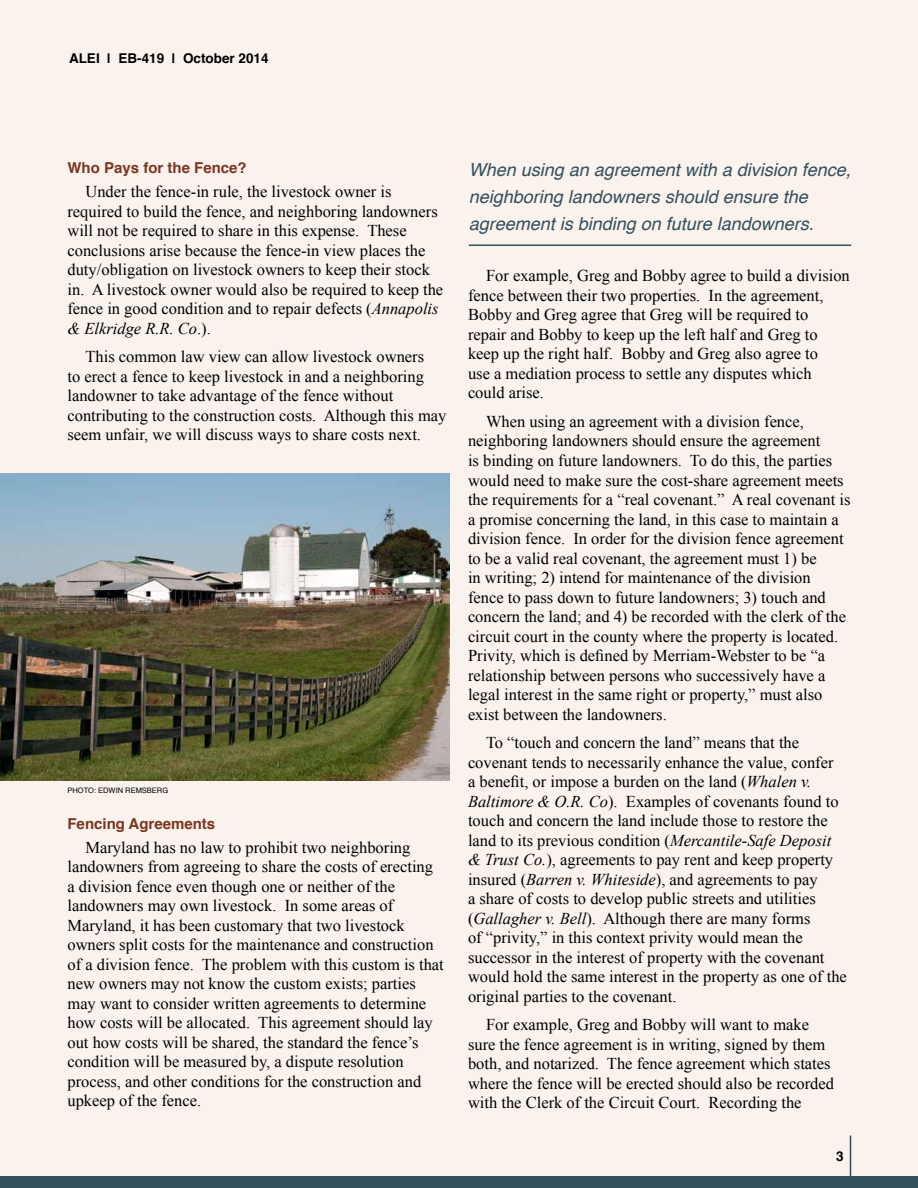
<style>
.page{position:relative;width:918px;height:1188px;background:#f9f2ed}
.page>*{position:absolute;margin:0;border:0;box-sizing:border-box;transform-origin:0 0}
.t1{font:italic 18px/27px "Helvetica";color:#344f5c}
.t2{font:16.5px/19.5px "Times New Roman";color:#000}
.t3{font:italic 16.5px "Times New Roman";color:#000}
.t4{font:700 15px "Helvetica";color:#7c3520}
.t5{font:700 13.5px "Helvetica";color:#000}
.t6{font:7.5px "Helvetica";color:#000}
.s1{font-style:italic}
.s2{font-style:normal}
</style>
<div class="page">
<div style="left:0;top:1176px;width:918px;height:12px;background:#344f5c"></div>
<hr style="left:850px;top:1136px;width:1px;height:40px;background:#344f5c">
<img style="left:0;top:473px;width:450px;height:308px">
<hr style="left:469px;top:244px;width:382px;height:2px;background:#344f5c">
<p class="t5" style="left:69px;top:47px;width:201px">ALEI | EB-419 | October 2014</p>
<h2 class="t4" style="left:67px;top:156px;width:181px">Who Pays for the Fence?</h2>
<p class="t2" style="left:67px;top:182px;width:377px;text-indent:18px">Under the fence-in rule, the livestock owner is required to build the fence, and neighboring landowners will not be required to share in this expense. These conclusions arise because the fence-in view places the duty/obligation on livestock owners to keep their stock in. A livestock owner would also be required to keep the fence in good condition and to repair defects (<span class="s1">Annapolis</span></p>
<p class="t3" style="left:67px;top:317px;width:145px">&amp; Elkridge R.R. Co<span class="s2">.).</span></p>
<p class="t2" style="left:67px;top:347px;width:381px;text-indent:18px">This common law view can allow livestock owners<br>to erect a fence to keep livestock in and a neighboring landowner to take advantage of the fence without contributing to the construction costs. Although this may seem unfair, we will discuss ways to share costs next.</p>
<p class="t6" style="left:68px;top:785px;width:102px">PHOTO: EDWIN REMSBERG</p>
<h2 class="t4" style="left:67px;top:811px;width:149px">Fencing Agreements</h2>
<p class="t2" style="left:67px;top:837px;width:378px;text-indent:18px">Maryland has no law to prohibit two neighboring landowners from agreeing to share the costs of erecting a division fence even though one or neither of the landowners may own livestock. In some areas of Maryland, it has been customary that two livestock owners split costs for the maintenance and construction of a division fence. The problem with this custom is that new owners may not know the custom exists; parties may want to consider written agreements to determine how costs will be allocated. This agreement should lay out how costs will be shared, the standard the fence’s condition will be measured by, a dispute resolution process, and other conditions for the construction and upkeep of the fence.</p>
<p class="t1" style="left:469px;top:156px;width:384px">When using an agreement with a division fence, neighboring landowners should ensure the agreement is binding on future landowners.</p>
<p class="t2" style="left:468px;top:266px;width:383px;text-indent:18px">For example, Greg and Bobby agree to build a division fence between their two properties. In the agreement, Bobby and Greg agree that Greg will be required to repair and Bobby to keep up the left half and Greg to keep up the right half. Bobby and Greg also agree to<br>use a mediation process to settle any disputes which could arise.</p>
<p class="t2" style="left:468px;top:411px;width:384px;text-indent:18px">When using an agreement with a division fence, neighboring landowners should ensure the agreement<br>is binding on future landowners. To do this, the parties would need to make sure the cost-share agreement meets the requirements for a “real covenant.” A real covenant is a promise concerning the land, in this case to maintain a division fence. In order for the division fence agreement to be a valid real covenant, the agreement must 1) be<br>in writing; 2) intend for maintenance of the division fence to pass down to future landowners; 3) touch and concern the land; and 4) be recorded with the clerk of the circuit court in the county where the property is located.<br>Privity, which is defined by Merriam-Webster to be “a relationship between persons who successively have a legal interest in the same right or property,” must also exist between the landowners.</p>
<p class="t2" style="left:468px;top:733px;width:367px;text-indent:18px">To “touch and concern the land” means that the covenant tends to necessarily enhance the value, confer a benefit, or impose a burden on the land (<span class="s1">Whalen v.</span></p>
<p class="t2" style="left:468px;top:791px;width:372px"><span class="s1">Baltimore &amp; O.R. Co</span>). Examples of covenants found to</p>
<p class="t2" style="left:468px;top:811px;width:365px">touch and concern the land include those to restore the land to its previous condition (<span class="s1">Mercantile-Safe Deposit</span></p>
<p class="t2" style="left:468px;top:850px;width:367px"><span class="s1">&amp; Trust Co.</span>), agreements to pay rent and keep property</p>
<p class="t2" style="left:468px;top:869px;width:351px">insured (<span class="s1">Barren v. Whiteside</span>), and agreements to pay a share of costs to develop public streets and utilities</p>
<p class="t2" style="left:468px;top:908px;width:344px">(<span class="s1">Gallagher v. Bell</span>). Although there are many forms</p>
<p class="t2" style="left:468px;top:928px;width:380px">of “privity,” in this context privity would mean the successor in the interest of property with the covenant would hold the same interest in the property as one of the original parties to the covenant.</p>
<p class="t2" style="left:468px;top:1015px;width:368px;text-indent:18px">For example, Greg and Bobby will want to make sure the fence agreement is in writing, signed by them both, and notarized. The fence agreement which states where the fence will be erected should also be recorded with the Clerk of the Circuit Court. Recording the</p>
<p class="t5" style="left:836px;top:1145px;width:9px">3</p>
</div>
